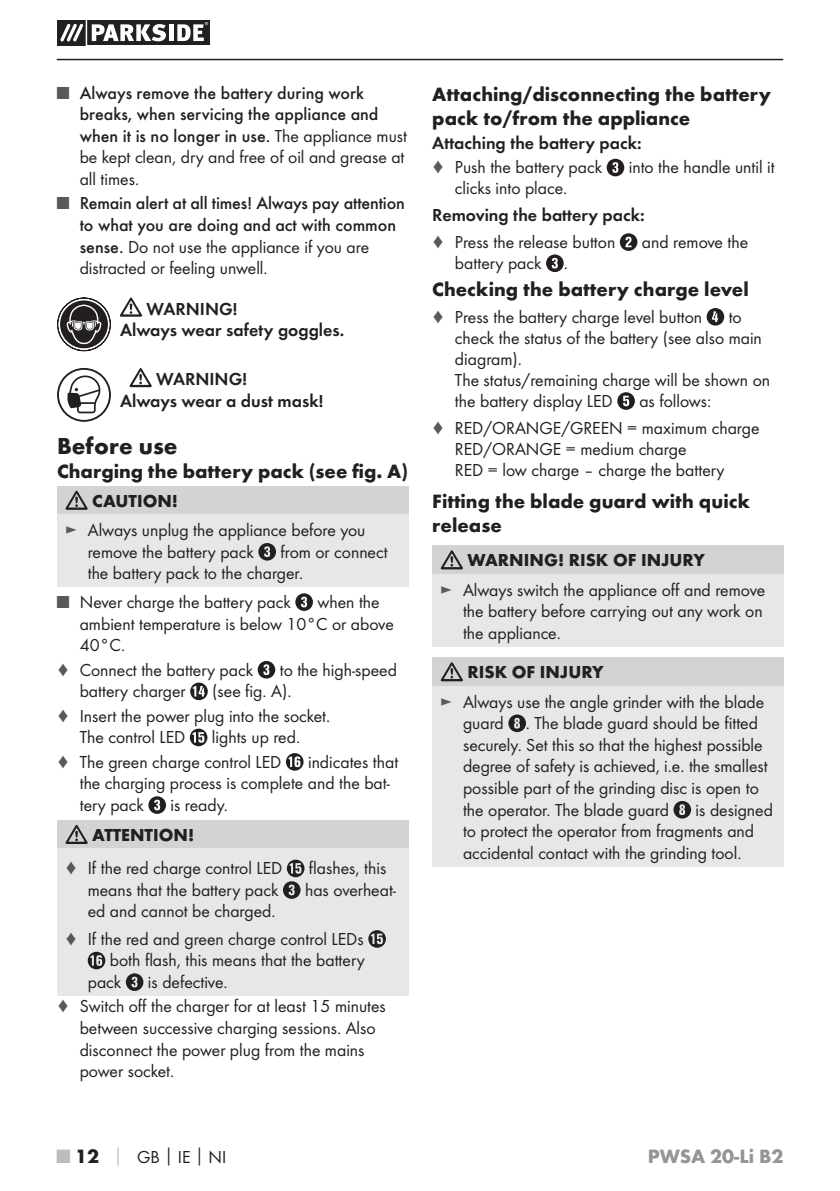
<style>
.page{position:relative;width:840px;height:1191px;background:#fff}
.page>*{position:absolute;margin:0;border:0;box-sizing:border-box;transform-origin:0 0}
.t1{font:700 24px "Futura";color:#231f20}
.t2{font:700 20px/24px "Futura";color:#231f20}
.t3{font:700 20px "Futura";color:#939598}
.t4{font:18px/21.6px "Futura Boo";color:#231f20}
.t5{font:500 18px/21.6px "Futura";color:#231f20}
.t6{font:18px/21.6px "Futura Dem";color:#231f20}
.t7{font:700 18px "Futura";color:#231f20}
.s1{font-family:"Futura Boo";font-weight:400;color:#58595b}
.s2{font-family:"Futura Boo";font-weight:400}
.s3{font-family:"Futura";font-weight:500}
.s4{color:#58595b}
.s5{font-family:"Futura";font-weight:700;font-size:20px;color:#bbbdc0}
.s6{font-family:"Futura";font-weight:700;font-size:20px}
.s7{font-family:"Futura";font-weight:700;color:#bbbdc0}
.s8{font-family:"Futura";font-weight:700}
</style>
<div class="page">
<hr style="left:57px;top:59px;width:725px;height:1px;background:#231f20">
<svg style="left:57px;top:21px;width:152px;height:24px"></svg>
<svg style="left:120px;top:297px;width:22px;height:20px"></svg>
<svg style="left:129px;top:368px;width:23px;height:19px"></svg>
<div style="left:57px;top:486px;width:351px;height:28px;background:#d1d3d4"></div>
<div style="left:57px;top:514px;width:351px;height:73px;background:#e6e7e8"></div>
<svg style="left:65px;top:491px;width:23px;height:19px"></svg>
<svg style="left:258px;top:543px;width:18px;height:17px"></svg>
<svg style="left:295px;top:593px;width:18px;height:18px"></svg>
<svg style="left:257px;top:661px;width:18px;height:17px"></svg>
<svg style="left:190px;top:682px;width:18px;height:18px"></svg>
<svg style="left:190px;top:728px;width:17px;height:18px"></svg>
<svg style="left:286px;top:753px;width:17px;height:17px"></svg>
<svg style="left:148px;top:796px;width:18px;height:18px"></svg>
<div style="left:57px;top:820px;width:351px;height:28px;background:#d1d3d4"></div>
<div style="left:57px;top:848px;width:351px;height:148px;background:#e6e7e8"></div>
<svg style="left:65px;top:825px;width:23px;height:19px"></svg>
<svg style="left:283px;top:859px;width:21px;height:40px"></svg>
<svg style="left:368px;top:930px;width:18px;height:17px"></svg>
<svg style="left:88px;top:951px;width:17px;height:18px"></svg>
<svg style="left:126px;top:973px;width:17px;height:18px"></svg>
<svg style="left:606px;top:159px;width:18px;height:17px"></svg>
<svg style="left:619px;top:233px;width:18px;height:18px"></svg>
<svg style="left:546px;top:254px;width:17px;height:18px"></svg>
<svg style="left:706px;top:308px;width:17px;height:17px"></svg>
<svg style="left:617px;top:392px;width:17px;height:18px"></svg>
<div style="left:432px;top:546px;width:351px;height:28px;background:#d1d3d4"></div>
<div style="left:432px;top:574px;width:351px;height:73px;background:#e6e7e8"></div>
<svg style="left:440px;top:550px;width:22px;height:19px"></svg>
<div style="left:432px;top:657px;width:351px;height:29px;background:#d1d3d4"></div>
<div style="left:432px;top:686px;width:351px;height:180px;background:#e6e7e8"></div>
<svg style="left:440px;top:662px;width:22px;height:19px"></svg>
<svg style="left:508px;top:714px;width:17px;height:18px"></svg>
<svg style="left:673px;top:801px;width:17px;height:17px"></svg>
<svg style="left:57px;top:297px;width:54px;height:54px"></svg>
<svg style="left:57px;top:368px;width:54px;height:54px"></svg>
<p class="t5" style="left:80px;top:83px;width:329px;text-indent:-23px"><span class="s1">■</span> Always remove the battery during work breaks, when servicing the appliance and when it is no longer in use. <span class="s2">The appliance must</span></p>
<p class="t4" style="left:80px;top:148px;width:326px">be kept clean, dry and free of oil and grease at all times.</p>
<p class="t5" style="left:80px;top:194px;width:326px;text-indent:-23px"><span class="s1">■</span> Remain alert at all times! Always pay attention to what you are doing and act with common</p>
<p class="t4" style="left:80px;top:237px;width:291px"><span class="s3">sense.</span> Do not use the appliance if you are distracted or feeling unwell.</p>
<p class="t6" style="left:120px;top:299px;width:226px;text-indent:27px">WARNING!<br>Always wear safety goggles.</p>
<p class="t6" style="left:120px;top:369px;width:204px;text-indent:36px">WARNING!<br>Always wear a dust mask!</p>
<h1 class="t1" style="left:57px;top:436px;width:122px">Before use</h1>
<p class="t2" style="left:57px;top:461px;width:352px">Charging the battery pack (see fig. A)</p>
<p class="t7" style="left:92px;top:494px;width:87px">CAUTION!</p>
<p class="t4" style="left:88px;top:520px;width:279px;text-indent:-23px"><span class="s4">►</span> Always unplug the appliance before you remove the battery pack</p>
<p class="t4" style="left:88px;top:542px;width:301px;text-indent:193px">from or connect the battery pack to the charger.</p>
<p class="t4" style="left:57px;top:592px;width:235px"><span class="s4">■</span> Never charge the battery pack</p>
<p class="t4" style="left:80px;top:592px;width:315px;text-indent:237px">when the ambient temperature is below 10°C or above<br>40°C.</p>
<p class="t4" style="left:57px;top:659px;width:197px"><span class="s4">♦</span> Connect the battery pack</p>
<p class="t4" style="left:279px;top:659px;width:119px">to the high-speed</p>
<p class="t4" style="left:80px;top:681px;width:107px">battery charger</p>
<p class="t4" style="left:57px;top:680px;width:274px;line-height:24.4px;text-indent:155px">(see fig. A).<br><span class="s4">♦</span> Insert the power plug into the socket.</p>
<p class="t4" style="left:80px;top:727px;width:107px">The control LED</p>
<p class="t4" style="left:57px;top:726px;width:244px;line-height:24.4px;text-indent:155px">lights up red. <span class="s4">♦</span> The green charge control LED</p>
<p class="t4" style="left:80px;top:752px;width:320px;text-indent:228px">indicates that the charging process is complete and the bat&shy;tery pack</p>
<p class="t4" style="left:170px;top:795px;width:59px">is ready.</p>
<p class="t7" style="left:92px;top:828px;width:103px">ATTENTION!</p>
<p class="t4" style="left:65px;top:858px;width:219px"><span class="s4">♦</span> If the red charge control LED</p>
<p class="t4" style="left:309px;top:858px;width:79px">flashes, this</p>
<p class="t4" style="left:88px;top:880px;width:192px">means that the battery pack</p>
<p class="t4" style="left:305px;top:880px;width:93px">has overheat-</p>
<p class="t4" style="left:65px;top:898px;width:300px;line-height:27.2px;text-indent:23px">ed and cannot be charged.<br><span class="s4">♦</span> If the red and green charge control LEDs</p>
<p class="t4" style="left:88px;top:950px;width:278px;text-indent:22px">both flash, this means that the battery pack</p>
<p class="t4" style="left:57px;top:970px;width:330px;line-height:24.4px;text-indent:91px">is defective.<br><span class="s4">♦</span> Switch off the charger for at least 15 minutes</p>
<p class="t4" style="left:80px;top:1018px;width:297px">between successive charging sessions. Also disconnect the power plug from the mains power socket.</p>
<p class="t2" style="left:432px;top:84px;width:340px">Attaching/disconnecting the battery pack to/from the appliance</p>
<p class="t6" style="left:432px;top:134px;width:211px">Attaching the battery pack:</p>
<p class="t4" style="left:432px;top:157px;width:171px"><span class="s4">♦</span> Push the battery pack</p>
<p class="t4" style="left:628px;top:157px;width:147px">into the handle until it</p>
<p class="t4" style="left:454px;top:178px;width:114px">clicks into place.</p>
<p class="t6" style="left:432px;top:205px;width:214px">Removing the battery pack:</p>
<p class="t4" style="left:432px;top:232px;width:184px"><span class="s4">♦</span> Press the release button</p>
<p class="t4" style="left:641px;top:232px;width:108px">and remove the</p>
<p class="t4" style="left:454px;top:253px;width:114px">battery pack .</p>
<p class="t2" style="left:432px;top:279px;width:318px">Checking the battery charge level</p>
<p class="t4" style="left:432px;top:307px;width:271px"><span class="s4">♦</span> Press the battery charge level button</p>
<p class="t4" style="left:454px;top:307px;width:316px;line-height:21px;text-indent:273px">to check the status of the battery (see also main diagram).<br>The status/remaining charge will be shown on the battery display LED</p>
<p class="t4" style="left:432px;top:388px;width:328px;line-height:26.6px;text-indent:207px">as follows:<br><span class="s4">♦</span> RED/ORANGE/GREEN = maximum charge</p>
<p class="t4" style="left:454px;top:439px;width:271px;line-height:21px">RED/ORANGE = medium charge<br>RED = low charge – charge the battery</p>
<p class="t2" style="left:432px;top:491px;width:319px">Fitting the blade guard with quick release</p>
<p class="t7" style="left:467px;top:553px;width:239px">WARNING! RISK OF INJURY</p>
<p class="t4" style="left:462px;top:580px;width:303px;text-indent:-23px"><span class="s4">►</span> Always switch the appliance off and remove the battery before carrying out any work on the appliance.</p>
<p class="t7" style="left:467px;top:665px;width:138px">RISK OF INJURY</p>
<p class="t4" style="left:462px;top:691px;width:306px;text-indent:-23px"><span class="s4">►</span> Always use the angle grinder with the blade guard . The blade guard should be fitted securely. Set this so that the highest possible degree of safety is achieved, i.e. the smallest possible part of the grinding disc is open to the operator. The blade guard</p>
<p class="t4" style="left:462px;top:799px;width:311px;text-indent:232px">is designed to protect the operator from fragments and accidental contact with the grinding tool.</p>
<p class="t4" style="left:57px;top:1146px;width:171px"><span class="s5">■</span> <span class="s6">12</span> <span class="s7">│</span> GB<span class="s8">│</span>IE<span class="s8">│</span>NI</p>
<p class="t3" style="left:647px;top:1148px;width:137px">PWSA 20-Li B2</p>
</div>
